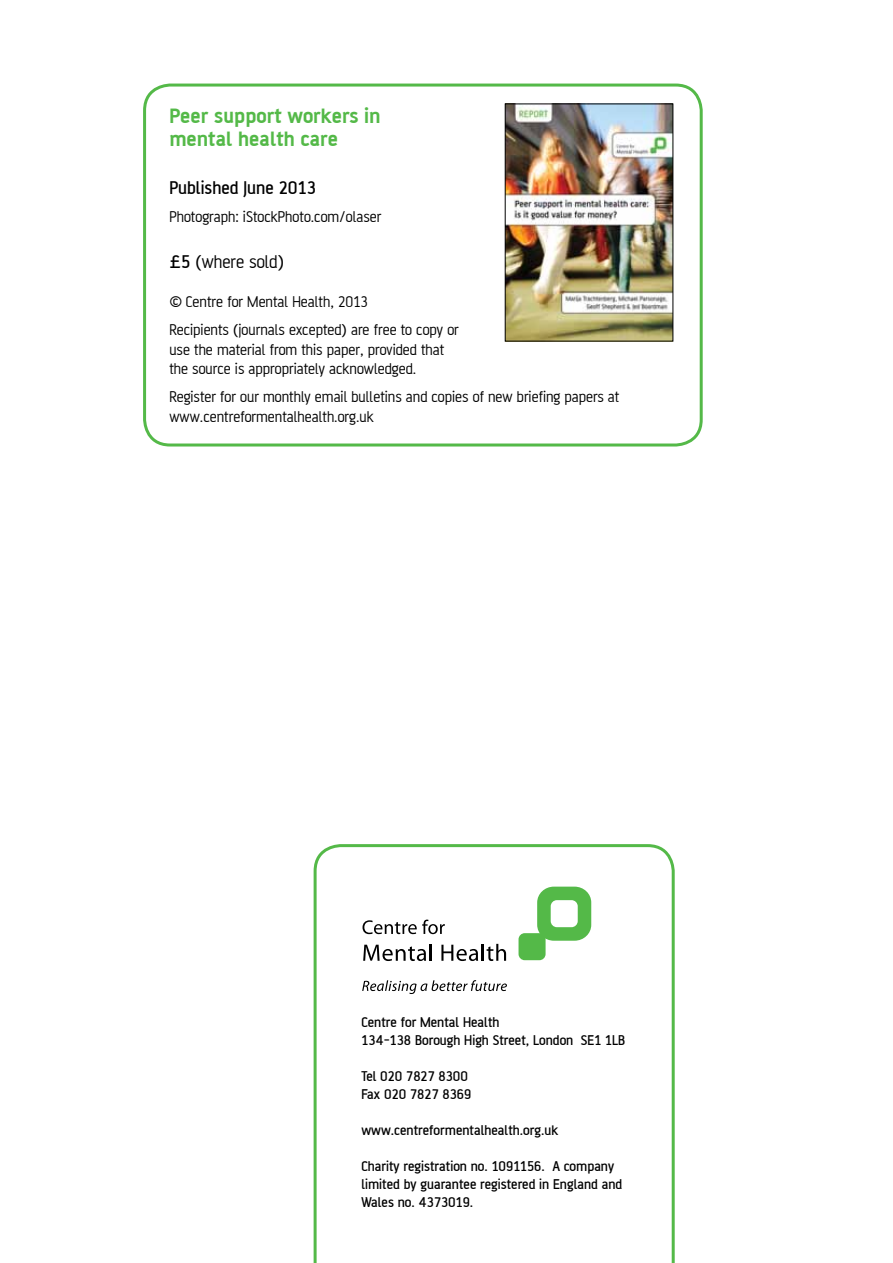
<style>
.page{position:relative;width:893px;height:1263px;background:#fff}
.page>*{position:absolute;margin:0;border:0;box-sizing:border-box;transform-origin:0 0}
.t1{font:700 22.5px/22.5px "AF Battersea";color:#54b948}
.t2{font:500 19.5px "AF Battersea";color:#000}
.t3{font:19.5px "AF Battersea";color:#000}
.t4{font:16.5px/19.5px "AF Battersea";color:#000}
.t5{font:500 15px/18px "AF Battersea";color:#000}
.s1{font-weight:500}
</style>
<div class="page">
<svg style="left:314px;top:844px;width:361px;height:419px"></svg>
<svg style="left:537px;top:887px;width:54px;height:54px"></svg>
<div style="left:518px;top:933px;width:28px;height:27px;background:#54b948;border-radius:6px"></div>
<svg style="left:362px;top:919px;width:83px;height:15px"></svg>
<svg style="left:363px;top:944px;width:69px;height:17px"></svg>
<svg style="left:441px;top:944px;width:65px;height:17px"></svg>
<svg style="left:362px;top:980px;width:145px;height:14px"></svg>
<div style="left:143px;top:84px;width:560px;height:362px;border:3px solid #54b948;border-radius:26px"></div>
<img style="left:507px;top:106px;width:164px;height:233px">
<div style="left:505px;top:104px;width:168px;height:237px;border:1px solid #000"></div>
<h1 class="t1" style="left:169px;top:104px;width:213px">Peer support workers in mental health care</h1>
<p class="t2" style="left:169px;top:178px;width:148px">Published June 2013</p>
<p class="t4" style="left:169px;top:207px;width:214px">Photograph: iStockPhoto.com/olaser</p>
<p class="t3" style="left:169px;top:252px;width:116px"><span class="s1">£5</span> (where sold)</p>
<p class="t4" style="left:169px;top:288px;width:291px;line-height:28px">© Centre for Mental Health, 2013<br>Recipients (journals excepted) are free to copy or</p>
<p class="t4" style="left:169px;top:340px;width:276px">use the material from this paper, provided that the source is appropriately acknowledged.</p>
<p class="t4" style="left:169px;top:387px;width:452px">Register for our monthly email bulletins and copies of new briefing papers at www.centreformentalhealth.org.uk</p>
<p class="t5" style="left:361px;top:1013px;width:265px">Centre for Mental Health<br>134-138 Borough High Street, London SE1 1LB</p>
<p class="t5" style="left:361px;top:1067px;width:111px">Tel 020 7827 8300<br>Fax 020 7827 8369</p>
<p class="t5" style="left:361px;top:1121px;width:198px">www.centreformentalhealth.org.uk</p>
<p class="t5" style="left:361px;top:1157px;width:262px">Charity registration no. 1091156. A company limited by guarantee registered in England and<br>Wales no. 4373019.</p>
</div>
